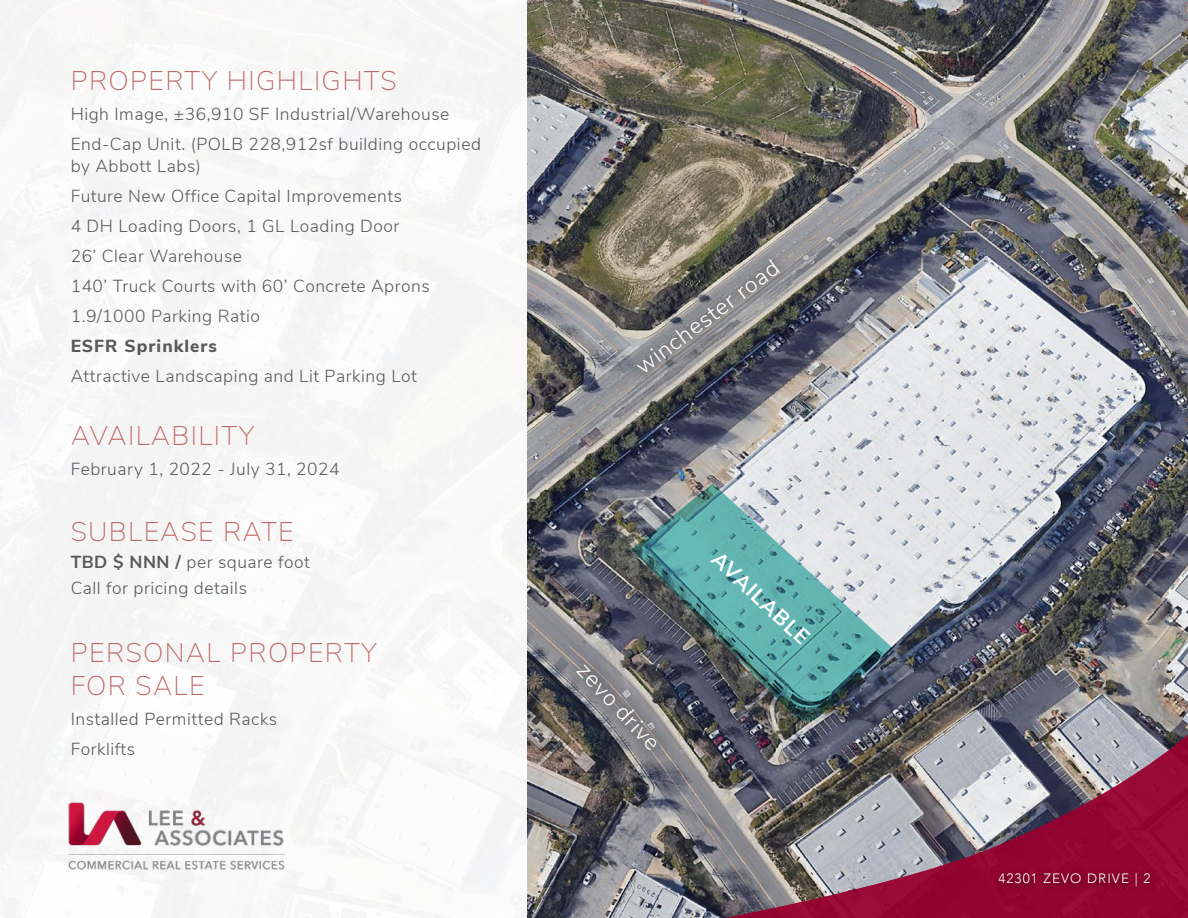
<style>
.page{position:relative;width:1188px;height:918px;background:#fff}
.page>*{position:absolute;margin:0;border:0;box-sizing:border-box;transform-origin:0 0}
.t1{font:200 27px/32.4px "Nunito Sans";letter-spacing:.05em;color:#be6869}
.t2{font:300 23.1px "Nunito Sans";color:#fff}
.t3{font:700 21.3px "Nunito Sans";color:#fff}
.t4{font:300 17.4px/30px "Nunito Sans";letter-spacing:.03em;color:#58595b}
.t5{font:800 17.4px "Nunito Sans";letter-spacing:.06em;color:#58595b}
.t6{font:300 13.5px "Avenir";letter-spacing:.08em;color:#fff}
.s1{font-weight:700}
</style>
<div class="page">
<img style="left:526px;top:1px;width:662px;height:917px">
<div style="left:0;top:0;width:526px;height:918px;background:#f8f7f8"></div>
<img style="left:684px;top:734px;width:504px;height:184px">
<img style="left:68px;top:802px;width:216px;height:68px">
<div style="left:992px;top:867px;width:167px;height:28px;background:#000;opacity:.75"></div>
<div style="left:626px;top:248px;width:165px;height:136px;background:#000;opacity:.75"></div>
<div style="left:565px;top:654px;width:103px;height:108px;background:#000;opacity:.75"></div>
<img style="left:632px;top:484px;width:260px;height:239px">
<h1 class="t1" style="left:71px;top:64px;width:327px">PROPERTY HIGHLIGHTS</h1>
<p class="t4" style="left:71px;top:98px;width:412px">High Image, ±36,910 SF Industrial/Warehouse<br>End-Cap Unit. (POLB 228,912sf building occupied</p>
<p class="t4" style="left:71px;top:150px;width:361px">by Abbott Labs)<br>Future New Office Capital Improvements<br>4 DH Loading Doors, 1 GL Loading Door<br>26’ Clear Warehouse<br>140’ Truck Courts with 60’ Concrete Aprons<br>1.9/1000 Parking Ratio</p>
<p class="t5" style="left:71px;top:333px;width:148px">ESFR Sprinklers</p>
<p class="t4" style="left:71px;top:360px;width:348px">Attractive Landscaping and Lit Parking Lot</p>
<h1 class="t1" style="left:71px;top:419px;width:185px">AVAILABILITY</h1>
<p class="t4" style="left:71px;top:453px;width:271px">February 1, 2022 - July 31, 2024</p>
<h1 class="t1" style="left:71px;top:515px;width:225px">SUBLEASE RATE</h1>
<p class="t4" style="left:71px;top:547px;width:241px;line-height:26.1px"><span class="s1">TBD $ NNN /</span> per square foot<br>Call for pricing details</p>
<h1 class="t1" style="left:71px;top:635px;width:308px">PERSONAL PROPERTY<br>FOR SALE</h1>
<p class="t4" style="left:71px;top:702px;width:208px">Installed Permitted Racks<br>Forklifts</p>
<h2 class="t2" style="left:628px;top:356px;width:175px;rotate:-37deg">winchester road</h2>
<h2 class="t2" style="left:594px;top:654px;width:111px;rotate:47deg">zevo drive</h2>
<p class="t3" style="left:726px;top:544px;width:126px;rotate:43deg">AVAILABLE</p>
<p class="t6" style="left:998px;top:870px;width:153px">42301 ZEVO DRIVE | 2</p>
</div>
